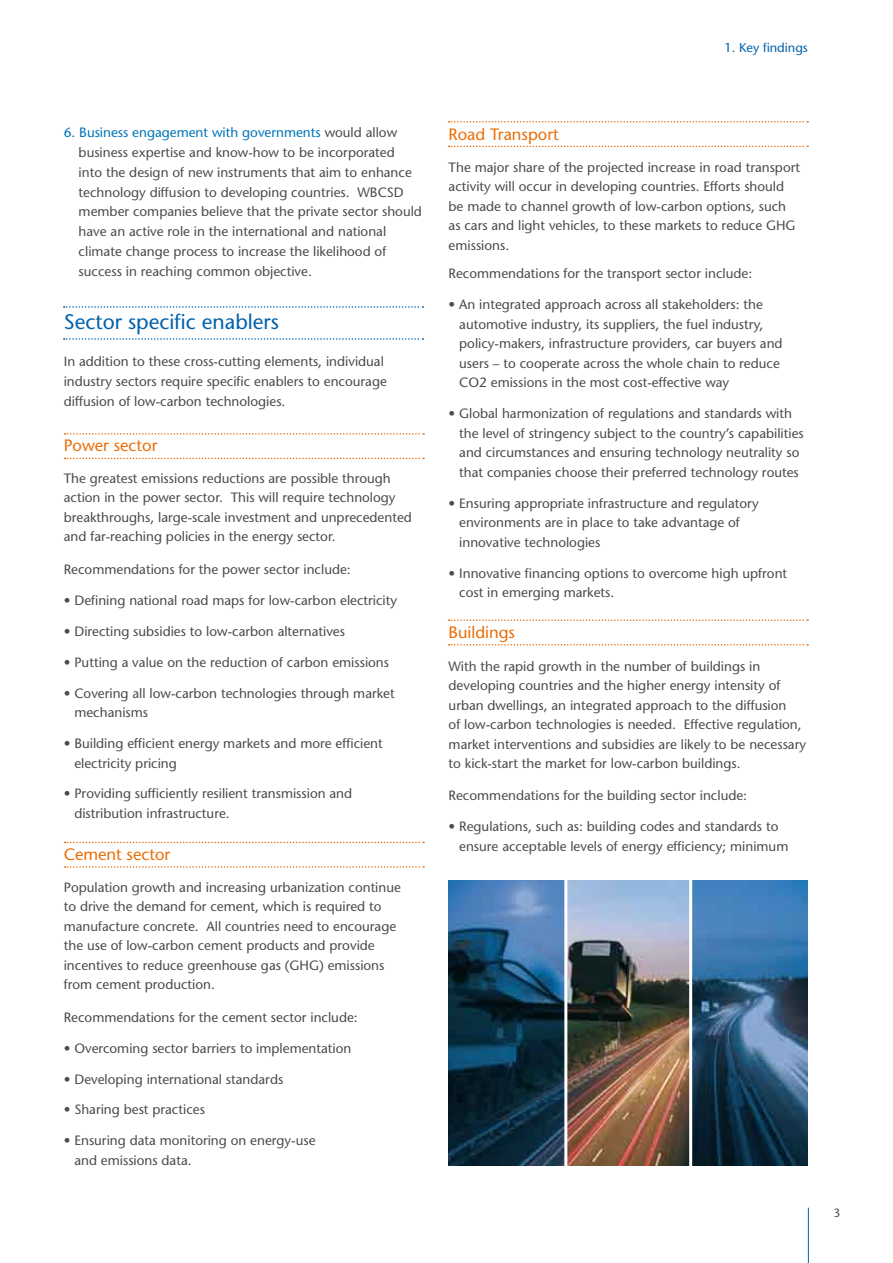
<style>
.page{position:relative;width:893px;height:1263px;background:#fff}
.page>*{position:absolute;margin:0;border:0;box-sizing:border-box;transform-origin:0 0}
.t1{font:500 21px "Stone Sans Std";color:#0062ac}
.t2{font:500 16.5px "Stone Sans Std";color:#eb6e08}
.t3{font:500 13.5px/19.5px "Stone Sans Std";color:#4b4b4d}
.t4{font:500 12.75px "Stone Sans Std";color:#0062ac}
.t5{font:500 12px "Stone Sans Std";color:#4b4b4d}
.s1{color:#0075b7}
</style>
<div class="page">
<img style="left:449px;top:880px;width:359px;height:285px">
<hr style="left:808px;top:1208px;width:1px;height:55px;background:#0062ac">
<svg style="left:64px;top:306px;width:359px;height:2px"></svg>
<svg style="left:64px;top:338px;width:359px;height:2px"></svg>
<svg style="left:65px;top:433px;width:359px;height:2px"></svg>
<svg style="left:65px;top:842px;width:359px;height:1px"></svg>
<svg style="left:449px;top:619px;width:359px;height:2px"></svg>
<svg style="left:449px;top:121px;width:359px;height:2px"></svg>
<svg style="left:65px;top:458px;width:359px;height:1px"></svg>
<svg style="left:65px;top:866px;width:359px;height:2px"></svg>
<svg style="left:449px;top:644px;width:359px;height:1px"></svg>
<svg style="left:449px;top:146px;width:359px;height:1px"></svg>
<img style="left:567px;top:880px;width:122px;height:285px">
<hr style="left:564px;top:876px;width:3px;height:295px;background:#fff">
<hr style="left:689px;top:876px;width:3px;height:295px;background:#fff">
<p class="t4" style="left:724px;top:40px;width:85px">1. Key findings</p>
<p class="t3" style="left:79px;top:123px;width:345px;text-indent:-15px"><span class="s1">6. Business engagement with governments</span> would allow business expertise and know-how to be incorporated<br>into the design of new instruments that aim to enhance technology diffusion to developing countries. WBCSD member companies believe that the private sector should have an active role in the international and national climate change process to increase the likelihood of success in reaching common objective.</p>
<h1 class="t1" style="left:64px;top:310px;width:217px">Sector specific enablers</h1>
<p class="t3" style="left:64px;top:352px;width:325px">In addition to these cross-cutting elements, individual industry sectors require specific enablers to encourage diffusion of low-carbon technologies.</p>
<p class="t2" style="left:64px;top:435px;width:95px">Power sector</p>
<p class="t3" style="left:64px;top:468px;width:350px">The greatest emissions reductions are possible through action in the power sector. This will require technology breakthroughs, large-scale investment and unprecedented and far-reaching policies in the energy sector.</p>
<p class="t3" style="left:64px;top:559px;width:289px">Recommendations for the power sector include:</p>
<p class="t3" style="left:64px;top:590px;width:335px">• Defining national road maps for low-carbon electricity</p>
<p class="t3" style="left:64px;top:621px;width:283px">• Directing subsidies to low-carbon alternatives</p>
<p class="t3" style="left:64px;top:652px;width:327px">• Putting a value on the reduction of carbon emissions</p>
<p class="t3" style="left:74px;top:683px;width:322px;text-indent:-11px">• Covering all low-carbon technologies through market mechanisms</p>
<p class="t3" style="left:74px;top:733px;width:310px;text-indent:-11px">• Building efficient energy markets and more efficient electricity pricing</p>
<p class="t3" style="left:74px;top:784px;width:279px;text-indent:-11px">• Providing sufficiently resilient transmission and distribution infrastructure.</p>
<p class="t2" style="left:64px;top:844px;width:108px">Cement sector</p>
<p class="t3" style="left:64px;top:877px;width:339px">Population growth and increasing urbanization continue to drive the demand for cement, which is required to manufacture concrete. All countries need to encourage the use of low-carbon cement products and provide incentives to reduce greenhouse gas (GHG) emissions from cement production.</p>
<p class="t3" style="left:64px;top:1007px;width:295px">Recommendations for the cement sector include:</p>
<p class="t3" style="left:64px;top:1038px;width:289px">• Overcoming sector barriers to implementation</p>
<p class="t3" style="left:64px;top:1069px;width:221px">• Developing international standards</p>
<p class="t3" style="left:64px;top:1100px;width:143px">• Sharing best practices</p>
<p class="t3" style="left:74px;top:1131px;width:243px;text-indent:-11px">• Ensuring data monitoring on energy-use and emissions data.</p>
<p class="t2" style="left:449px;top:124px;width:112px">Road Transport</p>
<p class="t3" style="left:449px;top:158px;width:353px">The major share of the projected increase in road transport activity will occur in developing countries. Efforts should be made to channel growth of low-carbon options, such as cars and light vehicles, to these markets to reduce GHG emissions.</p>
<p class="t3" style="left:449px;top:264px;width:305px">Recommendations for the transport sector include:</p>
<p class="t3" style="left:459px;top:295px;width:325px;text-indent:-11px">• An integrated approach across all stakeholders: the automotive industry, its suppliers, the fuel industry, policy-makers, infrastructure providers, car buyers and users – to cooperate across the whole chain to reduce CO2 emissions in the most cost-effective way</p>
<p class="t3" style="left:459px;top:404px;width:346px;text-indent:-11px">• Global harmonization of regulations and standards with the level of stringency subject to the country’s capabilities and circumstances and ensuring technology neutrality so that companies choose their preferred technology routes</p>
<p class="t3" style="left:459px;top:493px;width:301px;text-indent:-11px">• Ensuring appropriate infrastructure and regulatory environments are in place to take advantage of innovative technologies</p>
<p class="t3" style="left:459px;top:563px;width:329px;text-indent:-11px">• Innovative financing options to overcome high upfront cost in emerging markets.</p>
<p class="t2" style="left:449px;top:623px;width:68px">Buildings</p>
<p class="t3" style="left:449px;top:656px;width:359px">With the rapid growth in the number of buildings in developing countries and the higher energy intensity of urban dwellings, an integrated approach to the diffusion<br>of low-carbon technologies is needed. Effective regulation, market interventions and subsidies are likely to be necessary to kick-start the market for low-carbon buildings.</p>
<p class="t3" style="left:449px;top:786px;width:300px">Recommendations for the building sector include:</p>
<p class="t3" style="left:459px;top:817px;width:331px;text-indent:-11px">• Regulations, such as: building codes and standards to ensure acceptable levels of energy efficiency; minimum</p>
<p class="t5" style="left:833px;top:1205px;width:8px">3</p>
</div>
